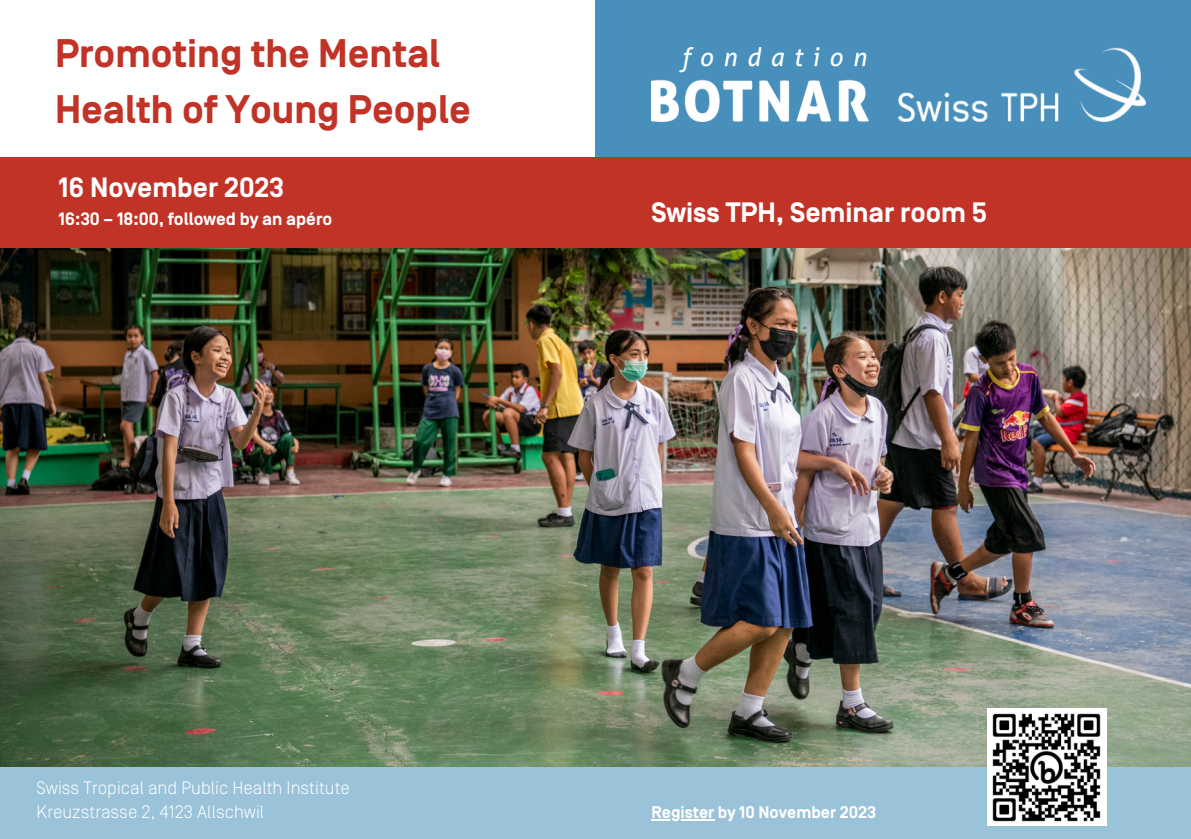
<style>
.page{position:relative;width:1191px;height:839px;background:#fff}
.page>*{position:absolute;margin:0;border:0;box-sizing:border-box;transform-origin:0 0}
.t1{font:700 39.8px/55.6px "Simplon Norm";color:#c13227}
.t2{font:700 28px "Simplon Norm";color:#fff}
.t3{font:700 27.8px "Simplon Norm";color:#fff}
.t4{font:300 18px "Simplon Norm";color:#fff}
.t5{font:700 17.8px "Simplon Norm";color:#fff}
.t6{font:700 16.8px "Simplon Norm";color:#fff}
</style>
<div class="page">
<img style="left:0;top:247px;width:1191px;height:519px">
<div style="left:595px;top:0;width:596px;height:157px;background:#4890bb"></div>
<div style="left:0;top:767px;width:1191px;height:71px;background:#9ac2d9"></div>
<img style="left:988px;top:708px;width:118px;height:117px">
<div style="left:0;top:157px;width:1191px;height:90px;background:#c13227"></div>
<img style="left:898px;top:47px;width:247px;height:74px">
<img style="left:651px;top:47px;width:218px;height:74px">
<hr style="left:651px;top:819px;width:63px;height:1px;background:#fff">
<p class="t1" style="left:55px;top:27px;width:417px">Promoting the Mental<br>Health of Young People</p>
<p class="t3" style="left:59px;top:173px;width:227px">16 November 2023</p>
<p class="t5" style="left:59px;top:210px;width:275px">16:30 – 18:00, followed by an apéro</p>
<p class="t2" style="left:651px;top:197px;width:337px">Swiss TPH, Seminar room 5</p>
<p class="t4" style="left:37px;top:778px;width:315px">Swiss Tropical and Public Health Institute</p>
<p class="t4" style="left:37px;top:802px;width:229px">Kreuzstrasse 2, 4123 Allschwil</p>
<p class="t6" style="left:651px;top:803px;width:226px">Register by 10 November 2023</p>
</div>
